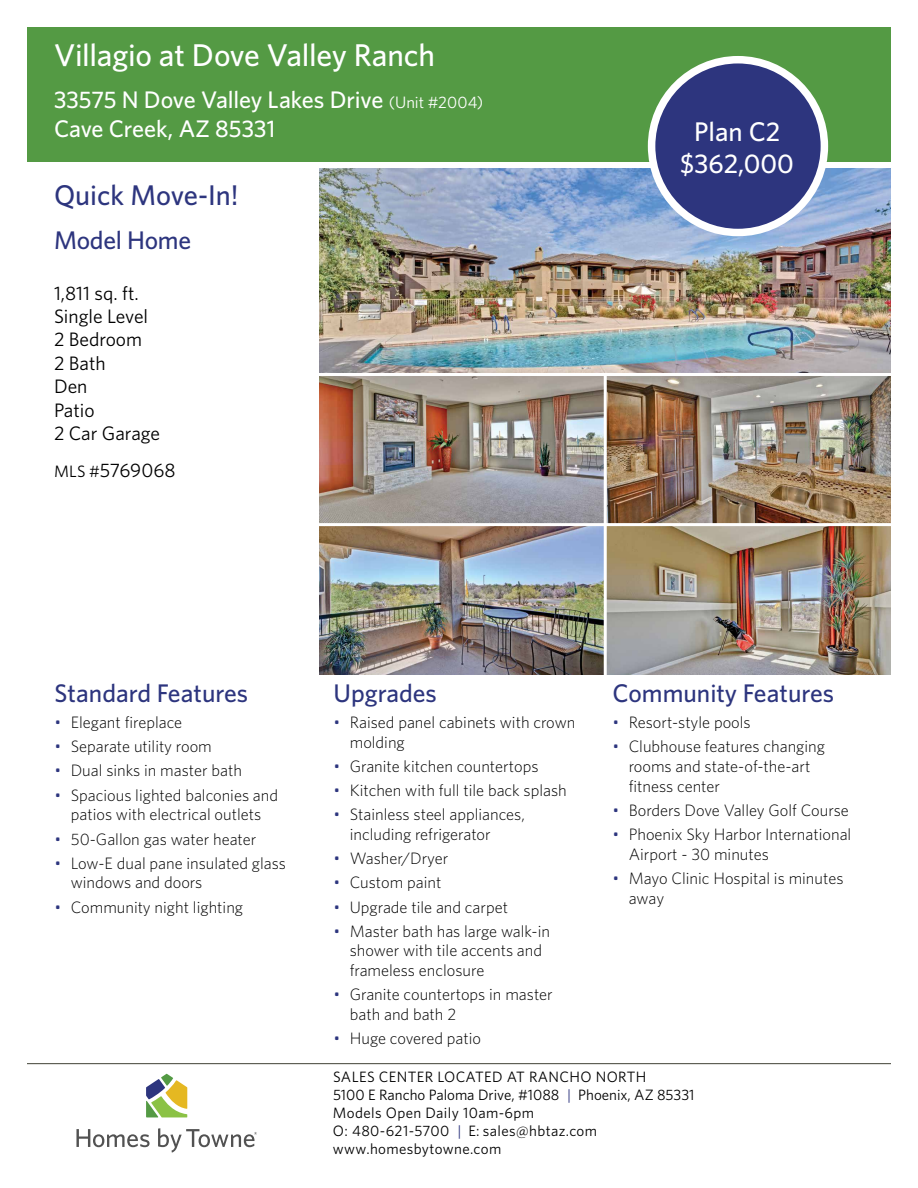
<style>
.page{position:relative;width:918px;height:1188px;background:#fff}
.page>*{position:absolute;margin:0;border:0;box-sizing:border-box;transform-origin:0 0}
.t1{font:500 31.5px "Whitney";letter-spacing:-.01em;color:#fff}
.t2{font:500 28.5px "Whitney";color:#2d357e}
.t3{font:500 27px/32.4px "Whitney";color:#fff;text-align:center}
.t4{font:500 25.5px "Whitney";color:#2d357e}
.t5{font:500 24px/28.8px "Whitney";letter-spacing:-.005em;color:#fff}
.t6{font:19.5px/23.4px "Whitney";color:#000}
.t7{font:300 16.5px/19.8px "Whitney";color:#000}
.t8{font:15px/18px "Whitney";letter-spacing:.025em;color:#000}
.s1{font-weight:400;font-size:16.5px}
.s2{font-size:16.5px}
.s3{color:#2d357e}
</style>
<div class="page">
<div style="left:27px;top:27px;width:864px;height:135px;background:#549a44"></div>
<hr style="left:27px;top:1063px;width:864px;height:1px;background:#404236">
<svg style="left:146px;top:1074px;width:41px;height:43px"></svg>
<svg style="left:76px;top:1129px;width:74px;height:18px"></svg>
<svg style="left:158px;top:1128px;width:99px;height:25px"></svg>
<img style="left:320px;top:169px;width:571px;height:506px">
<div style="left:652px;top:60px;width:172px;height:173px;background:#2d357e;border-radius:50%"></div>
<div style="left:648px;top:56px;width:180px;height:180px;border:8px solid #fff;border-radius:50%"></div>
<hr style="left:312px;top:373px;width:589px;height:3px;background:#fff">
<hr style="left:312px;top:523px;width:589px;height:3px;background:#fff">
<hr style="left:604px;top:373px;width:3px;height:308px;background:#fff">
<h1 class="t1" style="left:54px;top:34px;width:383px">Villagio at Dove Valley Ranch</h1>
<h3 class="t5" style="left:54px;top:85px;width:431px">33575 N Dove Valley Lakes Drive <span class="s1">(Unit #2004)<br></span>Cave Creek, AZ 85331</h3>
<h2 class="t2" style="left:54px;top:176px;width:186px">Quick Move-In!</h2>
<h3 class="t4" style="left:54px;top:223px;width:139px">Model Home</h3>
<p class="t6" style="left:54px;top:281px;width:108px">1,811 sq. ft.<br>Single Level<br>2 Bedroom<br>2 Bath<br>Den<br>Patio<br>2 Car Garage</p>
<p class="t6" style="left:54px;top:458px;width:123px"><span class="s2">MLS #</span>5769068</p>
<h3 class="t3" style="left:680px;top:115px;width:115px">Plan C2 $362,000</h3>
<h3 class="t4" style="left:55px;top:676px;width:195px">Standard Features</h3>
<p class="t7" style="left:55px;top:712px;width:129px"><span class="s3">•</span> Elegant fireplace</p>
<p class="t7" style="left:55px;top:736px;width:159px"><span class="s3">•</span> Separate utility room</p>
<p class="t7" style="left:55px;top:760px;width:189px"><span class="s3">•</span> Dual sinks in master bath</p>
<p class="t7" style="left:55px;top:784px;width:225px;text-align:center"><span class="s3">•</span> Spacious lighted balconies and patios with electrical outlets</p>
<p class="t7" style="left:55px;top:828px;width:203px"><span class="s3">•</span> 50-Gallon gas water heater</p>
<p class="t7" style="left:71px;top:852px;width:217px;text-indent:-16px"><span class="s3">•</span> Low-E dual pane insulated glass windows and doors</p>
<p class="t7" style="left:55px;top:896px;width:190px"><span class="s3">•</span> Community night lighting</p>
<h3 class="t4" style="left:334px;top:676px;width:105px">Upgrades</h3>
<p class="t7" style="left:350px;top:712px;width:227px;text-indent:-16px"><span class="s3">•</span> Raised panel cabinets with crown molding</p>
<p class="t7" style="left:334px;top:756px;width:206px"><span class="s3">•</span> Granite kitchen countertops</p>
<p class="t7" style="left:334px;top:780px;width:235px"><span class="s3">•</span> Kitchen with full tile back splash</p>
<p class="t7" style="left:350px;top:804px;width:177px;text-indent:-16px"><span class="s3">•</span> Stainless steel appliances, including refrigerator</p>
<p class="t7" style="left:334px;top:848px;width:116px"><span class="s3">•</span> Washer/Dryer</p>
<p class="t7" style="left:334px;top:872px;width:109px"><span class="s3">•</span> Custom paint</p>
<p class="t7" style="left:334px;top:896px;width:176px"><span class="s3">•</span> Upgrade tile and carpet</p>
<p class="t7" style="left:350px;top:921px;width:202px;text-indent:-16px"><span class="s3">•</span> Master bath has large walk-in shower with tile accents and frameless enclosure</p>
<p class="t7" style="left:350px;top:984px;width:204px;text-indent:-16px"><span class="s3">•</span> Granite countertops in master bath and bath 2</p>
<p class="t7" style="left:334px;top:1028px;width:149px"><span class="s3">•</span> Huge covered patio</p>
<h3 class="t4" style="left:613px;top:676px;width:223px">Community Features</h3>
<p class="t7" style="left:613px;top:712px;width:140px"><span class="s3">•</span> Resort-style pools</p>
<p class="t7" style="left:629px;top:736px;width:198px;text-indent:-16px"><span class="s3">•</span> Clubhouse features changing rooms and state-of-the-art fitness center</p>
<p class="t7" style="left:613px;top:800px;width:238px"><span class="s3">•</span> Borders Dove Valley Golf Course</p>
<p class="t7" style="left:629px;top:824px;width:224px;text-indent:-16px"><span class="s3">•</span> Phoenix Sky Harbor International<br>Airport - 30 minutes</p>
<p class="t7" style="left:629px;top:868px;width:216px;text-indent:-16px"><span class="s3">•</span> Mayo Clinic Hospital is minutes away</p>
<p class="t8" style="left:333px;top:1068px;width:363px">SALES CENTER LOCATED AT RANCHO NORTH<br>5100 E Rancho Paloma Drive, #1088 <span class="s3">|</span> Phoenix, AZ 85331<br>Models Open Daily 10am-6pm<br>O: 480-621-5700 <span class="s3">|</span> E: sales@hbtaz.com www.homesbytowne.com</p>
</div>
